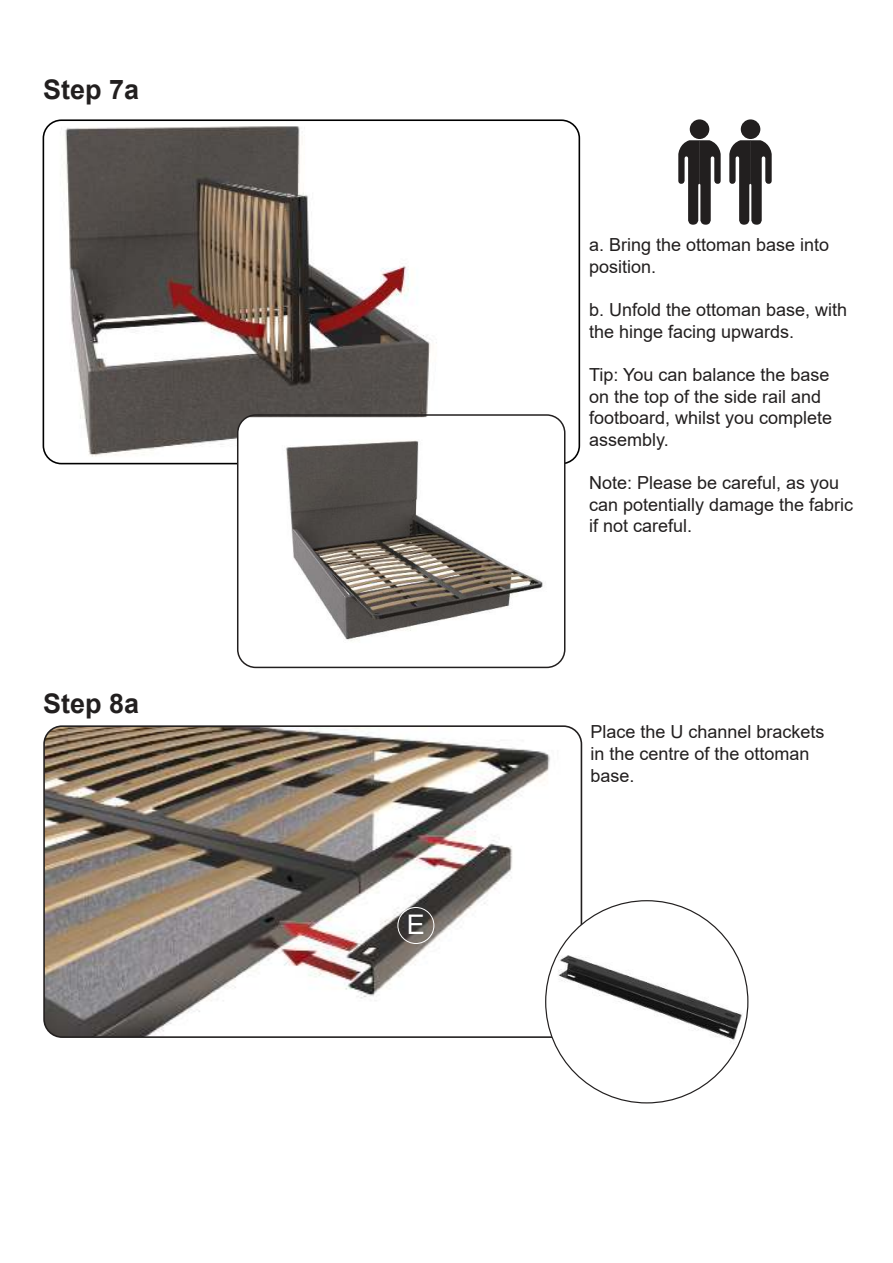
<style>
.page{position:relative;width:893px;height:1263px;background:#fff}
.page>*{position:absolute;margin:0;border:0;box-sizing:border-box;transform-origin:0 0}
.t1{font:700 27px "Arial";color:#221f1f}
.t2{font:27px "Arial";color:#fff}
.t3{font:18px/21.6px "Arial";color:#221f1f}
</style>
<div class="page">
<img style="left:43px;top:122px;width:536px;height:342px">
<div style="left:43px;top:119px;width:537px;height:345px;border:2px solid #000;border-radius:18px"></div>
<img style="left:238px;top:417px;width:327px;height:244px">
<div style="left:237px;top:414px;width:328px;height:254px;border:2px solid #221f1f;border-radius:18px"></div>
<svg style="left:678px;top:140px;width:43px;height:85px"></svg>
<div style="left:690px;top:119px;width:19px;height:20px;background:#221f1f;border-radius:50%"></div>
<svg style="left:729px;top:140px;width:43px;height:85px"></svg>
<div style="left:741px;top:119px;width:19px;height:20px;background:#221f1f;border-radius:50%"></div>
<img style="left:46px;top:728px;width:535px;height:307px">
<div style="left:43px;top:725px;width:539px;height:313px;border:2px solid #221f1f;border-radius:18px"></div>
<img style="left:546px;top:914px;width:202px;height:186px">
<div style="left:397px;top:907px;width:37px;height:37px;border:1px solid #fff;border-radius:50%"></div>
<h1 class="t1" style="left:43px;top:80px;width:98px">Step 7a</h1>
<h1 class="t1" style="left:43px;top:693px;width:98px">Step 8a</h1>
<h1 class="t2" style="left:407px;top:914px;width:20px">E</h1>
<p class="t3" style="left:589px;top:236px;width:242px">a. Bring the ottoman base into position.</p>
<p class="t3" style="left:589px;top:301px;width:260px">b. Unfold the ottoman base, with the hinge facing upwards.</p>
<p class="t3" style="left:589px;top:364px;width:245px">Tip: You can balance the base on the top of the side rail and footboard, whilst you complete assembly.</p>
<p class="t3" style="left:589px;top:473px;width:266px">Note: Please be careful, as you can potentially damage the fabric if not careful.</p>
<p class="t3" style="left:590px;top:723px;width:236px">Place the U channel brackets in the centre of the ottoman base.</p>
</div>
